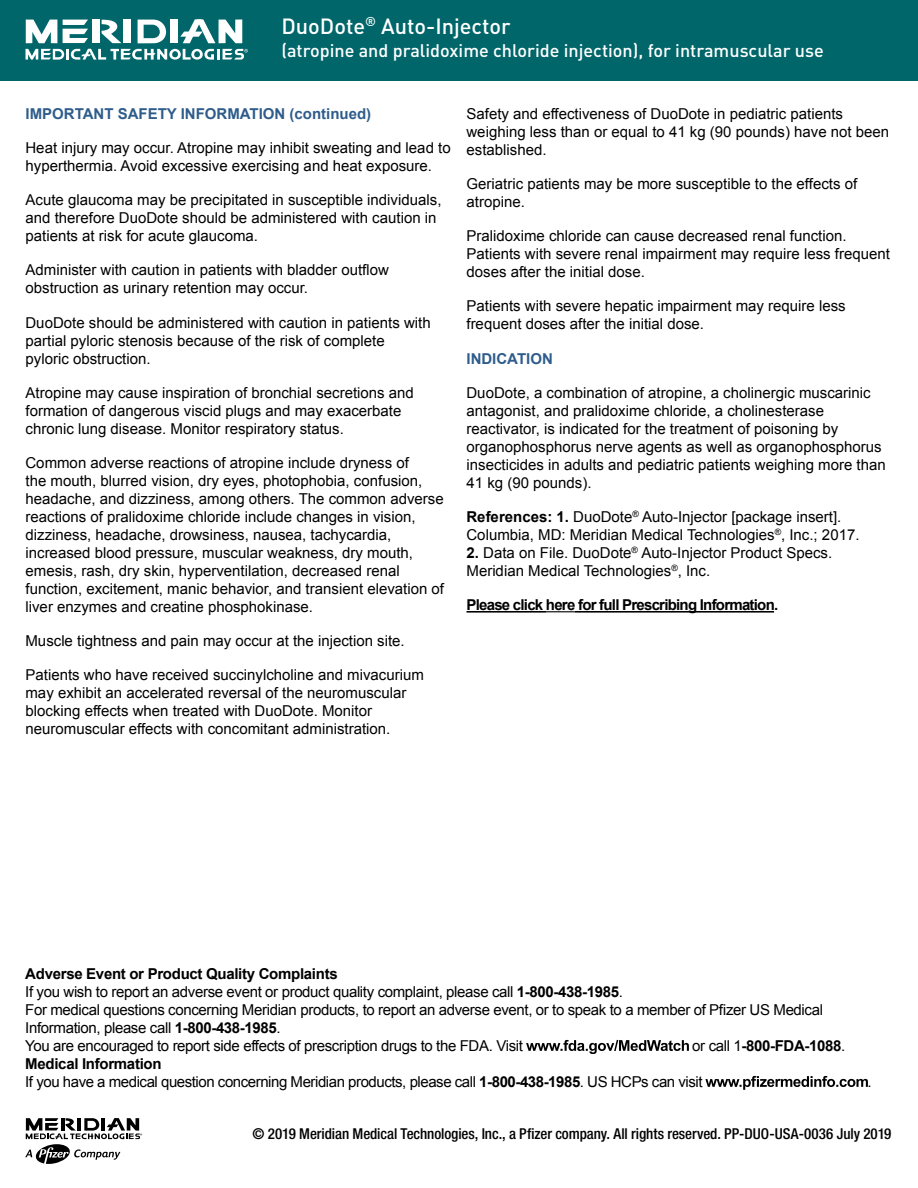
<style>
.page{position:relative;width:918px;height:1188px;background:#fff}
.page>*{position:absolute;margin:0;border:0;box-sizing:border-box;transform-origin:0 0}
.t1{font:500 21.75px "DINOT";color:#fff}
.t2{font:500 18px "DINOT";color:#fff}
.t3{font:15px/18px "Arial";color:#000}
.t4{font:15px/18px "Arial";letter-spacing:-.025em;color:#000}
.t5{font:15px/18px "Arial";letter-spacing:-.03em;color:#000}
.t6{font:500 condensed 15px "Helvetica Neue LT Std";letter-spacing:-.005em;color:#000}
.t7{font:700 15px "Arial";color:#2e5c8b}
.t8{font:700 15px "Arial";letter-spacing:-.05em;color:#000}
.t9{font:700 15px "Arial";letter-spacing:-.025em;color:#000}
.s1{font-weight:700}
.s2{font-weight:400}
</style>
<div class="page">
<div style="left:0;top:0;width:918px;height:81px;background:#00666a"></div>
<svg style="left:25px;top:1118px;width:117px;height:46px"></svg>
<svg style="left:102px;top:20px;width:19px;height:23px"></svg>
<div style="left:93px;top:20px;width:7px;height:23px;background:#fff"></div>
<svg style="left:180px;top:19px;width:62px;height:24px"></svg>
<div style="left:124px;top:20px;width:7px;height:23px;background:#fff"></div>
<div style="left:170px;top:20px;width:7px;height:23px;background:#fff"></div>
<svg style="left:138px;top:20px;width:28px;height:23px"></svg>
<svg style="left:63px;top:20px;width:25px;height:23px"></svg>
<svg style="left:26px;top:20px;width:31px;height:23px"></svg>
<svg style="left:26px;top:49px;width:222px;height:11px"></svg>
<hr style="left:466px;top:611px;width:80px;height:2px;background:#000">
<svg style="left:546px;top:611px;width:29px;height:1px"></svg>
<hr style="left:575px;top:611px;width:199px;height:2px;background:#000">
<svg style="left:526px;top:1040px;width:163px;height:14px"></svg>
<svg style="left:705px;top:1076px;width:163px;height:14px"></svg>
<h1 class="t1" style="left:281px;top:12px;width:231px">DuoDote<sup>®</sup> Auto-Injector</h1>
<p class="t2" style="left:281px;top:39px;width:544px">(atropine and pralidoxime chloride injection), for intramuscular use</p>
<p class="t7" style="left:26px;top:104px;width:347px">IMPORTANT SAFETY INFORMATION (continued)</p>
<p class="t3" style="left:26px;top:139px;width:427px">Heat injury may occur. Atropine may inhibit sweating and lead to hyperthermia. Avoid excessive exercising and heat exposure.</p>
<p class="t3" style="left:26px;top:191px;width:418px">Acute glaucoma may be precipitated in susceptible individuals, and therefore DuoDote should be administered with caution in patients at risk for acute glaucoma.</p>
<p class="t3" style="left:26px;top:261px;width:365px">Administer with caution in patients with bladder outflow obstruction as urinary retention may occur.</p>
<p class="t3" style="left:26px;top:313px;width:407px">DuoDote should be administered with caution in patients with partial pyloric stenosis because of the risk of complete pyloric obstruction.</p>
<p class="t3" style="left:26px;top:384px;width:390px">Atropine may cause inspiration of bronchial secretions and formation of dangerous viscid plugs and may exacerbate chronic lung disease. Monitor respiratory status.</p>
<p class="t3" style="left:26px;top:454px;width:420px">Common adverse reactions of atropine include dryness of<br>the mouth, blurred vision, dry eyes, photophobia, confusion, headache, and dizziness, among others. The common adverse reactions of pralidoxime chloride include changes in vision, dizziness, headache, drowsiness, nausea, tachycardia, increased blood pressure, muscular weakness, dry mouth, emesis, rash, dry skin, hyperventilation, decreased renal function, excitement, manic behavior, and transient elevation of liver enzymes and creatine phosphokinase.</p>
<p class="t3" style="left:26px;top:632px;width:381px">Muscle tightness and pain may occur at the injection site.</p>
<p class="t3" style="left:26px;top:666px;width:400px">Patients who have received succinylcholine and mivacurium may exhibit an accelerated reversal of the neuromuscular blocking effects when treated with DuoDote. Monitor neuromuscular effects with concomitant administration.</p>
<p class="t3" style="left:466px;top:105px;width:424px">Safety and effectiveness of DuoDote in pediatric patients weighing less than or equal to 41 kg (90 pounds) have not been established.</p>
<p class="t3" style="left:466px;top:175px;width:392px">Geriatric patients may be more susceptible to the effects of atropine.</p>
<p class="t3" style="left:466px;top:227px;width:425px">Pralidoxime chloride can cause decreased renal function.<br>Patients with severe renal impairment may require less frequent doses after the initial dose.</p>
<p class="t3" style="left:466px;top:297px;width:381px">Patients with severe hepatic impairment may require less frequent doses after the initial dose.</p>
<p class="t7" style="left:466px;top:348px;width:88px">INDICATION</p>
<p class="t3" style="left:466px;top:384px;width:421px">DuoDote, a combination of atropine, a cholinergic muscarinic antagonist, and pralidoxime chloride, a cholinesterase reactivator, is indicated for the treatment of poisoning by organophosphorus nerve agents as well as organophosphorus insecticides in adults and pediatric patients weighing more than 41 kg (90 pounds).</p>
<p class="t3" style="left:466px;top:508px;width:395px"><span class="s1">References: 1.</span> DuoDote<sup>®</sup> Auto-Injector [package insert].<br>Columbia, MD: Meridian Medical Technologies<sup>®</sup>, Inc.; 2017.</p>
<p class="t3" style="left:466px;top:544px;width:367px"><span class="s1">2.</span> Data on File. DuoDote<sup>®</sup> Auto-Injector Product Specs.<br>Meridian Medical Technologies<sup>®</sup>, Inc.</p>
<p class="t8" style="left:467px;top:595px;width:313px">Please click here for full Prescribing Information.</p>
<p class="t4" style="left:25px;top:965px;width:799px"><span class="s1">Adverse Event or Product Quality Complaints<br></span>If you wish to report an adverse event or product quality complaint, please call <span class="s1">1-800-438-1985</span>.<br>For medical questions concerning Meridian products, to report an adverse event, or to speak to a member of Pfizer US Medical Information, please call <span class="s1">1-800-438-1985</span>.<br>You are encouraged to report side effects of prescription drugs to the FDA. Visit</p>
<p class="t9" style="left:692px;top:1036px;width:155px"><span class="s2">or call 1</span>-800-FDA-1088<span class="s2">.</span></p>
<p class="t5" style="left:25px;top:1055px;width:679px"><span class="s1">Medical Information<br></span>If you have a medical question concerning Meridian products, please call <span class="s1">1-800-438-1985</span>. US HCPs can visit</p>
<p class="t3" style="left:867px;top:1073px;width:6px">.</p>
<p class="t6" style="left:253px;top:1125px;width:640px">© 2019 Meridian Medical Technologies, Inc., a Pfizer company. All rights reserved. PP-DUO-USA-0036 July 2019</p>
</div>
